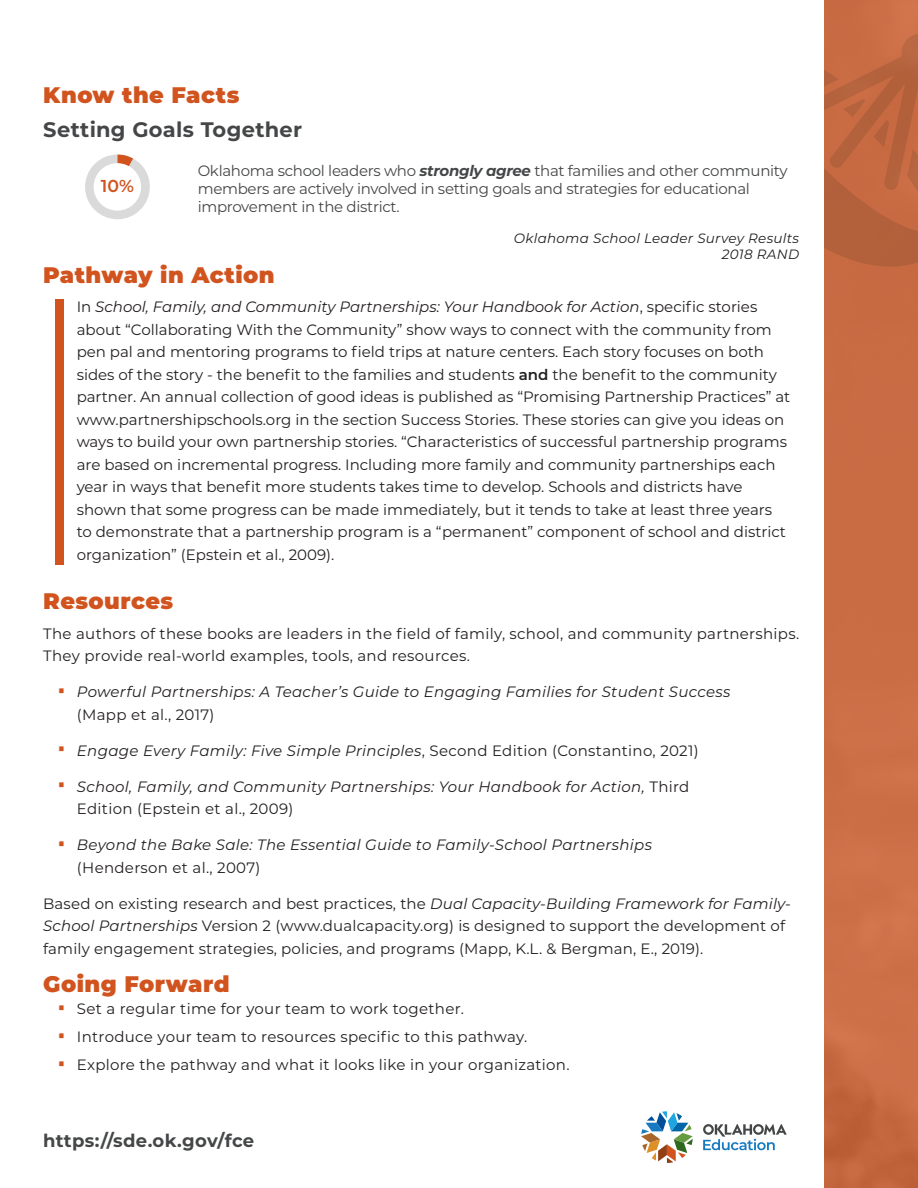
<style>
.page{position:relative;width:918px;height:1188px;background:#fff}
.page>*{position:absolute;margin:0;border:0;box-sizing:border-box;transform-origin:0 0}
.H4_-_DO{font:900 22.5px "Montserrat";letter-spacing:.02em;color:#d1541f}
.H3_NO_TOC{font:700 21px "Montserrat";letter-spacing:.015em;color:#454647}
.t1{font:700 18px "Montserrat";letter-spacing:.02em;color:#454647}
.t2{font:600 17.25px "Montserrat";color:#d1541f}
.Sans_Serif_Body{font:15px/22.5px "Montserrat";color:#231f20}
.t3{font:italic 15px/22.5px "Montserrat";letter-spacing:.02em;color:#231f20}
.Sans_Serif_Body-2{font:15px/22.5px "Montserrat";letter-spacing:.02em;color:#231f20}
.Question{font:15px/18px "Montserrat";letter-spacing:-.02em;color:#454647}
.Body_Text{font:italic 13.5px "Montserrat";letter-spacing:.02em;color:#231f20}
.s1{font-weight:700;font-style:italic}
.s2{font-style:italic}
.s3{font-weight:600}
.s4{font-style:normal}
</style>
<div class="page">
<svg style="left:641px;top:1111px;width:52px;height:52px"></svg>
<svg style="left:703px;top:1124px;width:84px;height:26px"></svg>
<svg style="left:85px;top:155px;width:65px;height:64px"></svg>
<div style="left:94px;top:163px;width:47px;height:48px;background:#fff;border-radius:50%"></div>
<div style="left:824px;top:0;width:94px;height:1188px;background:#c96c44"></div>
<svg style="left:824px;top:34px;width:94px;height:233px"></svg>
<div style="left:55px;top:299px;width:8px;height:266px;background:#d1541f"></div>
<h4 class="H4_-_DO" style="left:43px;top:78px;width:198px">Know the Facts</h4>
<p class="H3_NO_TOC" style="left:43px;top:115px;width:260px">Setting Goals Together</p>
<h3 class="Question" style="left:198px;top:161px;width:592px">Oklahoma school leaders who <span class="s1">strongly agree</span> that families and other community members are actively involved in setting goals and strategies for educational improvement in the district.</h3>
<p class="Body_Text" style="left:514px;top:228px;width:287px">Oklahoma School Leader Survey Results</p>
<p class="Body_Text" style="left:722px;top:245px;width:79px">2018 RAND</p>
<h2 class="t2" style="left:101px;top:174px;width:35px">10%</h2>
<h4 class="H4_-_DO" style="left:43px;top:258px;width:233px">Pathway in Action</h4>
<p class="Sans_Serif_Body" style="left:77px;top:295px;width:715px">In <span class="s2">School, Family, and Community Partnerships: Your Handbook for Action</span>, specific stories about “Collaborating With the Community” show ways to connect with the community from pen pal and mentoring programs to field trips at nature centers. Each story focuses on both sides of the story - the benefit to the families and students <span class="s3">and</span> the benefit to the community partner. An annual collection of good ideas is published as “Promising Partnership Practices” at www.partnershipschools.org in the section Success Stories. These stories can give you ideas on ways to build your own partnership stories. “Characteristics of successful partnership programs are based on incremental progress. Including more family and community partnerships each year in ways that benefit more students takes time to develop. Schools and districts have shown that some progress can be made immediately, but it tends to take at least three years to demonstrate that a partnership program is a “permanent” component of school and district organization” (Epstein et al., 2009).</p>
<h4 class="H4_-_DO" style="left:43px;top:585px;width:132px">Resources</h4>
<p class="Sans_Serif_Body-2" style="left:43px;top:622px;width:758px">The authors of these books are leaders in the field of family, school, and community partnerships.<br>They provide real-world examples, tools, and resources.</p>
<p class="t3" style="left:77px;top:680px;width:655px">Powerful Partnerships: A Teacher’s Guide to Engaging Families for Student Success <span class="s4">(Mapp et al., 2017)</span></p>
<p class="t3" style="left:77px;top:739px;width:623px">Engage Every Family: Five Simple Principles<span class="s4">, Second Edition (Constantino, 2021)</span></p>
<p class="t3" style="left:77px;top:775px;width:614px">School, Family, and Community Partnerships: Your Handbook for Action, <span class="s4">Third<br>Edition (Epstein et al., 2009)</span></p>
<p class="t3" style="left:77px;top:833px;width:577px">Beyond the Bake Sale: The Essential Guide to Family-School Partnerships <span class="s4">(Henderson et al., 2007)</span></p>
<p class="Sans_Serif_Body" style="left:43px;top:892px;width:749px">Based on existing research and best practices, the <span class="s2">Dual Capacity-Building Framework for Family-<br>School Partnerships</span> Version 2 (www.dualcapacity.org) is designed to support the development of family engagement strategies, policies, and programs (Mapp, K.L. &amp; Bergman, E., 2019).</p>
<h4 class="H4_-_DO" style="left:43px;top:967px;width:188px">Going Forward</h4>
<p class="Sans_Serif_Body-2" style="left:77px;top:997px;width:389px">Set a regular time for your team to work together.</p>
<p class="Sans_Serif_Body-2" style="left:77px;top:1025px;width:452px">Introduce your team to resources specific to this pathway.</p>
<p class="Sans_Serif_Body-2" style="left:77px;top:1053px;width:494px">Explore the pathway and what it looks like in your organization.</p>
<p class="t1" style="left:43px;top:1128px;width:213px">https://sde.ok.gov/fce</p>
</div>
